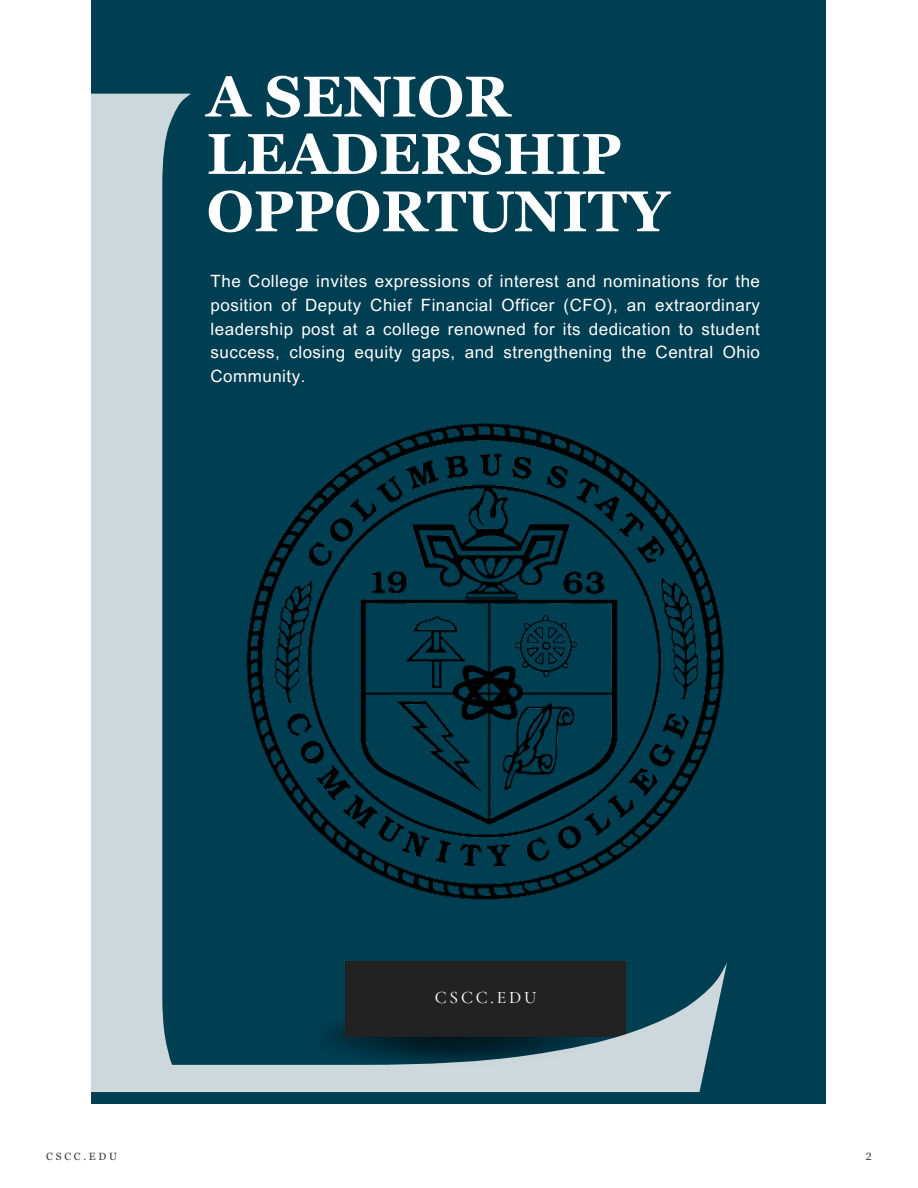
<style>
.page{position:relative;width:918px;height:1188px;background:#fff}
.page>*{position:absolute;margin:0;border:0;box-sizing:border-box;transform-origin:0 0}
.t1{font:696.75px "Safira March";color:#fff}
.t2{font:700 57.45px/57.3px "Georgia Pro";color:#fff}
.t3{font:500 17.55px "Cormorant Garamond";letter-spacing:.155em;color:#fff}
.t4{font:16.95px/23.7px "Arial MT Pro";letter-spacing:.03em;color:#fff;text-align:justify}
.t5{font:10.5px "Georgia Pro";letter-spacing:.26em;color:#3c3839}
</style>
<div class="page">
<div style="left:92px;top:0;width:734px;height:1104px;background:#003e52"></div>
<div style="left:345px;top:962px;width:281px;height:75px;background:#222"></div>
<img style="left:246px;top:423px;width:478px;height:477px">
<h2 class="t2" style="left:207px;top:68px;width:464px">A SENIOR<br>LEADERSHIP<br>OPPORTUNITY</h2>
<h1 class="t1" style="left:31px;top:445px;width:730px">L</h1>
<p class="t4" style="left:211px;top:272px;width:551px">The College invites expressions of interest and nominations for the position of Deputy Chief Financial Officer (CFO), an extraordinary leadership post at a college renowned for its dedication to student success, closing equity gaps, and strengthening the Central Ohio Community.</p>
<p class="t3" style="left:435px;top:987px;width:103px">CSCC.EDU</p>
<p class="t5" style="left:46px;top:1151px;width:72px">CSCC.EDU</p>
<p class="t5" style="left:866px;top:1151px;width:7px">2</p>
</div>
